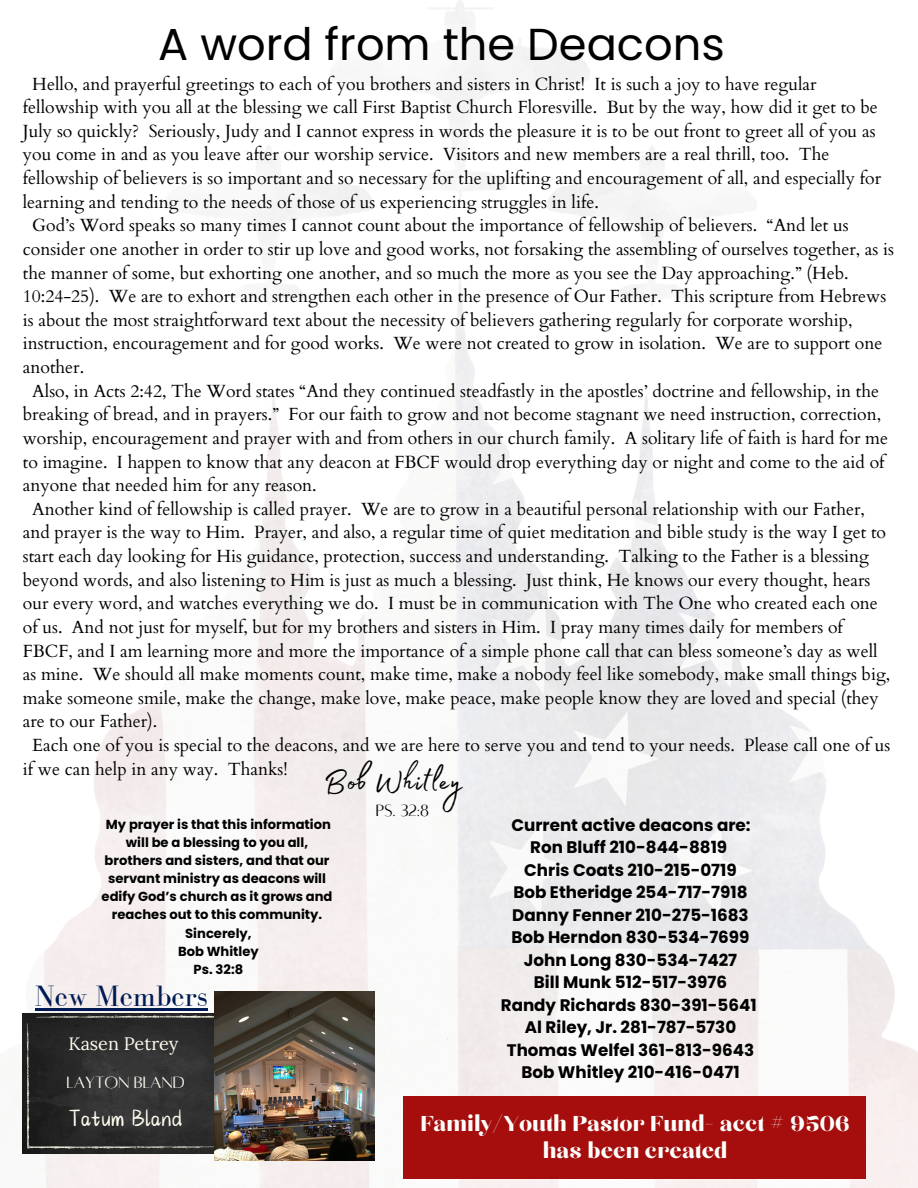
<style>
.page{position:relative;width:918px;height:1188px;background:#fff}
.page>*{position:absolute;margin:0;border:0;box-sizing:border-box;transform-origin:0 0}
.t1{font:44.7px "Poppins";color:#000}
.t2{font:38.55px "Madelyn Fill";color:#000}
.t3{font:30.3px "Bodoni FLF";color:#001b54}
.t4{font:26.85px/27px "Chloe";color:#fbfefb;text-align:center}
.t5{font:25.5px "Canva Milk Ttea";color:#fffbef}
.t6{font:18px "Lora";color:#fffbef}
.t7{font:18px "Alta regular";color:#fffbef}
.t8{font:18px "Alta regular";color:#000}
.t9{font:17.7px "Cardo";color:#000}
.t10{font:700 16.65px/22.5px "Poppins";color:#000;text-align:center}
.t11{font:700 13.05px/18.1px "Poppins";color:#000;text-align:center}
</style>
<div class="page">
<img style="left:22px;top:0;width:896px;height:1188px">
<div style="left:403px;top:1096px;width:463px;height:83px;background:#a60d0d"></div>
<img style="left:23px;top:1014px;width:191px;height:139px">
<img style="left:214px;top:992px;width:160px;height:169px">
<hr style="left:35px;top:1008px;width:173px;height:3px;background:#001b54">
<p class="t1" style="left:158px;top:13px;width:568px">A word from the Deacons</p>
<h6 class="t9" style="left:32px;top:72px;width:786px">Hello, and prayerful greetings to each of you brothers and sisters in Christ! It is such a joy to have regular</h6>
<h6 class="t9" style="left:23px;top:96px;width:857px">fellowship with you all at the blessing we call First Baptist Church Floresville. But by the way, how did it get to be</h6>
<h6 class="t9" style="left:23px;top:119px;width:854px">July so quickly? Seriously, Judy and I cannot express in words the pleasure it is to be out front to greet all of you as</h6>
<h6 class="t9" style="left:23px;top:143px;width:808px">you come in and as you leave after our worship service. Visitors and new members are a real thrill, too. The</h6>
<h6 class="t9" style="left:23px;top:167px;width:860px">fellowship of believers is so important and so necessary for the uplifting and encouragement of all, and especially for</h6>
<h6 class="t9" style="left:23px;top:190px;width:578px">learning and tending to the needs of those of us experiencing struggles in life.</h6>
<h6 class="t9" style="left:32px;top:214px;width:818px">God’s Word speaks so many times I cannot count about the importance of fellowship of believers. “And let us</h6>
<h6 class="t9" style="left:23px;top:237px;width:873px">consider one another in order to stir up love and good works, not forsaking the assembling of ourselves together, as is</h6>
<h6 class="t9" style="left:23px;top:261px;width:827px">the manner of some, but exhorting one another, and so much the more as you see the Day approaching.” (Heb.</h6>
<h6 class="t9" style="left:23px;top:285px;width:865px">10:24-25). We are to exhort and strengthen each other in the presence of Our Father. This scripture from Hebrews</h6>
<h6 class="t9" style="left:23px;top:308px;width:831px">is about the most straightforward text about the necessity of believers gathering regularly for corporate worship,</h6>
<h6 class="t9" style="left:23px;top:332px;width:861px">instruction, encouragement and for good works. We were not created to grow in isolation. We are to support one</h6>
<h6 class="t9" style="left:23px;top:356px;width:63px">another.</h6>
<h6 class="t9" style="left:32px;top:379px;width:848px">Also, in Acts 2:42, The Word states “And they continued steadfastly in the apostles’ doctrine and fellowship, in the</h6>
<h6 class="t9" style="left:23px;top:403px;width:860px">breaking of bread, and in prayers.” For our faith to grow and not become stagnant we need instruction, correction,</h6>
<h6 class="t9" style="left:23px;top:426px;width:867px">worship, encouragement and prayer with and from others in our church family. A solitary life of faith is hard for me</h6>
<h6 class="t9" style="left:23px;top:450px;width:863px">to imagine. I happen to know that any deacon at FBCF would drop everything day or night and come to the aid of</h6>
<h6 class="t9" style="left:23px;top:474px;width:295px">anyone that needed him for any reason.</h6>
<h6 class="t9" style="left:32px;top:497px;width:834px">Another kind of fellowship is called prayer. We are to grow in a beautiful personal relationship with our Father,</h6>
<h6 class="t9" style="left:23px;top:521px;width:865px">and prayer is the way to Him. Prayer, and also, a regular time of quiet meditation and bible study is the way I get to</h6>
<h6 class="t9" style="left:23px;top:545px;width:848px">start each day looking for His guidance, protection, success and understanding. Talking to the Father is a blessing</h6>
<h6 class="t9" style="left:23px;top:568px;width:849px">beyond words, and also listening to Him is just as much a blessing. Just think, He knows our every thought, hears</h6>
<h6 class="t9" style="left:23px;top:592px;width:857px">our every word, and watches everything we do. I must be in communication with The One who created each one</h6>
<h6 class="t9" style="left:23px;top:615px;width:822px">of us. And not just for myself, but for my brothers and sisters in Him. I pray many times daily for members of</h6>
<h6 class="t9" style="left:23px;top:639px;width:856px">FBCF, and I am learning more and more the importance of a simple phone call that can bless someone’s day as well</h6>
<h6 class="t9" style="left:23px;top:663px;width:869px">as mine. We should all make moments count, make time, make a nobody feel like somebody, make small things big,</h6>
<h6 class="t9" style="left:23px;top:686px;width:858px">make someone smile, make the change, make love, make peace, make people know they are loved and special (they</h6>
<h6 class="t9" style="left:23px;top:710px;width:136px">are to our Father).</h6>
<h6 class="t9" style="left:32px;top:734px;width:860px">Each one of you is special to the deacons, and we are here to serve you and tend to your needs. Please call one of us</h6>
<h6 class="t9" style="left:23px;top:757px;width:266px">if we can help in any way. Thanks!</h6>
<h4 class="t2" style="left:324px;top:752px;width:140px">Bob Whitley</h4>
<h6 class="t8" style="left:376px;top:802px;width:55px">PS. 32:8</h6>
<p class="t10" style="left:501px;top:814px;width:257px">Current active deacons are:<br>Ron Bluff 210-844-8819<br>Chris Coats 210-215-0719<br>Bob Etheridge 254-717-7918<br>Danny Fenner 210-275-1683<br>Bob Herndon 830-534-7699<br>John Long 830-534-7427<br>Bill Munk 512-517-3976<br>Randy Richards 830-391-5641<br>Al Riley, Jr. 281-787-5730<br>Thomas Welfel 361-813-9643<br>Bob Whitley 210-416-0471</p>
<h6 class="t11" style="left:102px;top:815px;width:232px">My prayer is that this information will be a blessing to you all, brothers and sisters, and that our servant ministry as deacons will edify God’s church as it grows and reaches out to this community.</h6>
<h2 class="t11" style="left:185px;top:924px;width:68px">Sincerely,</h2>
<h6 class="t11" style="left:178px;top:942px;width:82px">Bob Whitley</h6>
<p class="t11" style="left:194px;top:960px;width:51px">Ps. 32:8</p>
<h5 class="t3" style="left:35px;top:979px;width:174px">New Members</h5>
<h3 class="t6" style="left:68px;top:1032px;width:112px">Kasen Petrey</h3>
<p class="t7" style="left:66px;top:1073px;width:120px">LAYTON BLAND</p>
<p class="t5" style="left:69px;top:1102px;width:116px">Tatum Bland</p>
<h1 class="t4" style="left:420px;top:1111px;width:431px">Family/Youth Pastor Fund- acct # 9506 has been created</h1>
</div>
